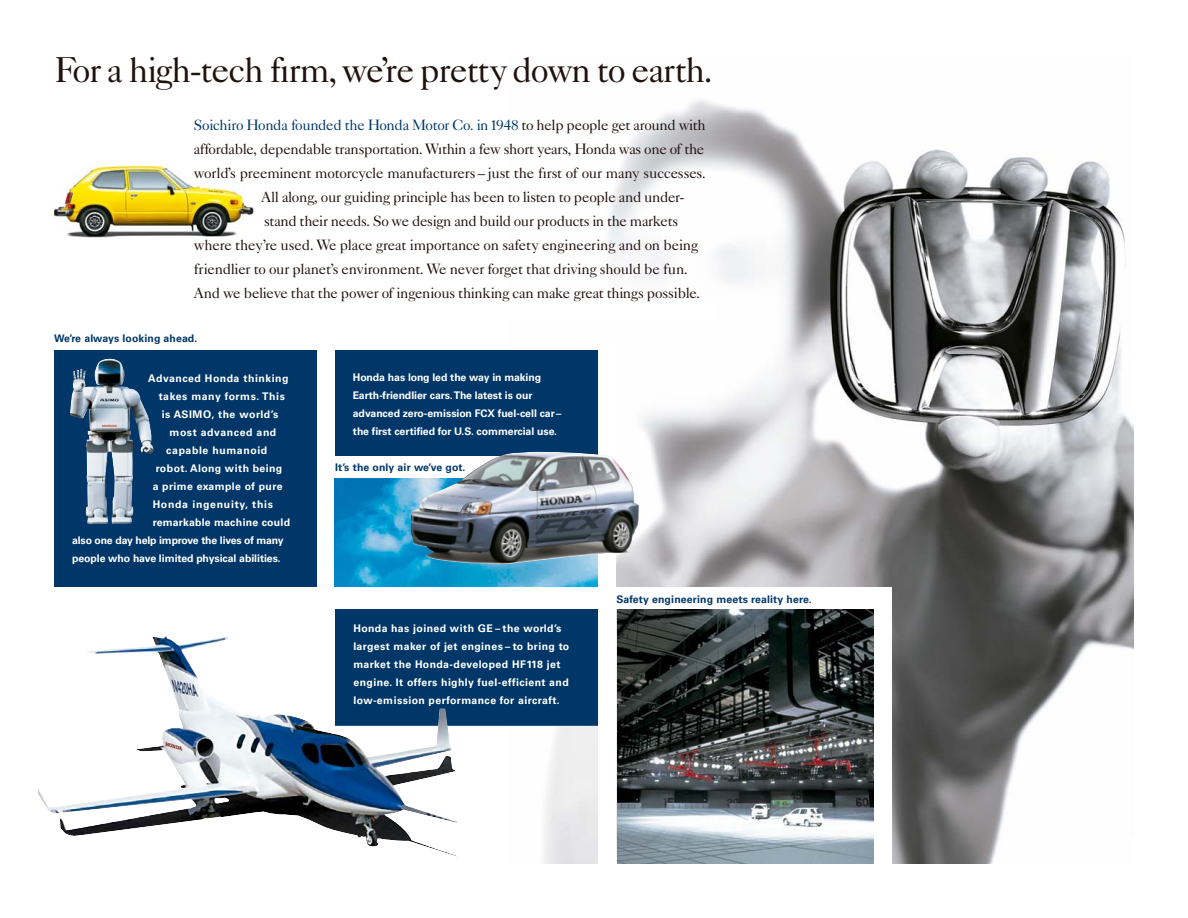
<style>
.page{position:relative;width:1188px;height:918px;background:#fff}
.page>*{position:absolute;margin:0;border:0;box-sizing:border-box;transform-origin:0 0}
.t1{font:36px "Caslon Five Forty";letter-spacing:-.035em;color:#1f120f}
.t2{font:15px "Caslon Five Forty";letter-spacing:-.02em;color:#1f120f}
.t3{font:15px "Caslon Five Forty";letter-spacing:-.025em;color:#003768}
.t4{font:700 10.5px/18px "Univers";letter-spacing:.03em;color:#fff}
.t5{font:700 10.5px/18px "Univers";letter-spacing:-.005em;color:#fff}
.t6{font:700 10.5px "Univers";letter-spacing:.005em;color:#003768}
.t7{font:700 10.5px "Univers";letter-spacing:.05em;color:#fff}
.t8{font:700 10.5px "Univers";color:#fff}
.t9{font:700 10.5px "Univers";letter-spacing:-.02em;color:#fff}
.t10{font:700 10.5px "Univers";letter-spacing:.07em;color:#fff}
.t11{font:700 10.5px "Univers";letter-spacing:.055em;color:#fff}
.s1{color:#1f120f}
</style>
<div class="page">
<img style="left:506px;top:100px;width:628px;height:764px">
<img style="left:617px;top:609px;width:257px;height:255px">
<img style="left:54px;top:159px;width:200px;height:79px">
<div style="left:54px;top:302px;width:660px;height:18px;background:#fff"></div>
<div style="left:332px;top:607px;width:268px;height:119px;background:#003768"></div>
<div style="left:54px;top:351px;width:264px;height:237px;background:#003768"></div>
<div style="left:335px;top:351px;width:264px;height:106px;background:#003768"></div>
<div style="left:317px;top:343px;width:18px;height:521px;background:#fff"></div>
<img style="left:335px;top:478px;width:263px;height:109px">
<img style="left:94px;top:358px;width:60px;height:166px">
<div style="left:598px;top:343px;width:18px;height:521px;background:#fff"></div>
<img style="left:39px;top:636px;width:417px;height:220px">
<div style="left:44px;top:588px;width:848px;height:21px;background:#fff"></div>
<div style="left:874px;top:588px;width:18px;height:282px;background:#fff"></div>
<div style="left:329px;top:456px;width:268px;height:22px;background:#fff"></div>
<img style="left:410px;top:452px;width:230px;height:112px">
<h1 class="t1" style="left:54px;top:57px;width:661px">For a high-tech fırm, we’re pretty down to earth.</h1>
<p class="t3" style="left:194px;top:119px;width:514px">Soichiro Honda founded the Honda Motor Co. in 1948 <span class="s1">to help people get around with</span></p>
<p class="t2" style="left:194px;top:143px;width:512px">affordable, dependable transportation. Wıthin a few short years, Honda was one of the</p>
<p class="t2" style="left:194px;top:167px;width:513px">world’s preeminent motorcycle manufacturers – just the fırst of our many successes.</p>
<p class="t2" style="left:261px;top:191px;width:425px">All along, our guiding principle has been to listen to people and under-</p>
<p class="t2" style="left:264px;top:215px;width:415px">stand their needs. So we design and build our products in the markets</p>
<p class="t2" style="left:194px;top:239px;width:506px">where they’re used. We place great importance on safety engineering and on being</p>
<p class="t2" style="left:194px;top:263px;width:496px">friendlier to our planet’s environment. We never forget that driving should be fun.</p>
<p class="t2" style="left:194px;top:287px;width:508px">And we believe that the power of ingenious thinking can make great things possible.</p>
<p class="t6" style="left:54px;top:334px;width:145px">We’re always looking ahead.</p>
<p class="t7" style="left:148px;top:374px;width:142px">Advanced Honda thinking</p>
<p class="t7" style="left:159px;top:392px;width:128px">takes many forms. This</p>
<p class="t7" style="left:162px;top:410px;width:118px">is ASIMO, the world’s</p>
<p class="t7" style="left:170px;top:428px;width:108px">most advanced and</p>
<p class="t11" style="left:166px;top:446px;width:103px">capable humanoid</p>
<p class="t4" style="left:156px;top:460px;width:128px">robot. Along with being</p>
<p class="t4" style="left:153px;top:478px;width:131px">a prime example of pure</p>
<p class="t10" style="left:153px;top:500px;width:122px">Honda ingenuity, this</p>
<p class="t4" style="left:153px;top:514px;width:139px">remarkable machine could</p>
<p class="t9" style="left:72px;top:536px;width:213px">also one day help improve the lives of many</p>
<p class="t8" style="left:72px;top:554px;width:210px">people who have limited physical abilities.</p>
<p class="t5" style="left:353px;top:369px;width:210px">Honda has long led the way in making Earth-friendlier cars. The latest is our advanced zero-emission FCX fuel-cell car – the first certified for U.S. commercial use.</p>
<p class="t6" style="left:335px;top:463px;width:132px">It’s the only air we’ve got.</p>
<p class="t4" style="left:353px;top:621px;width:217px">Honda has joined with GE – the world’s largest maker of jet engines – to bring to market the Honda-developed HF118 jet engine. It offers highly fuel-efficient and low-emission performance for aircraft.</p>
<p class="t6" style="left:616px;top:595px;width:197px">Safety engineering meets reality here.</p>
</div>
